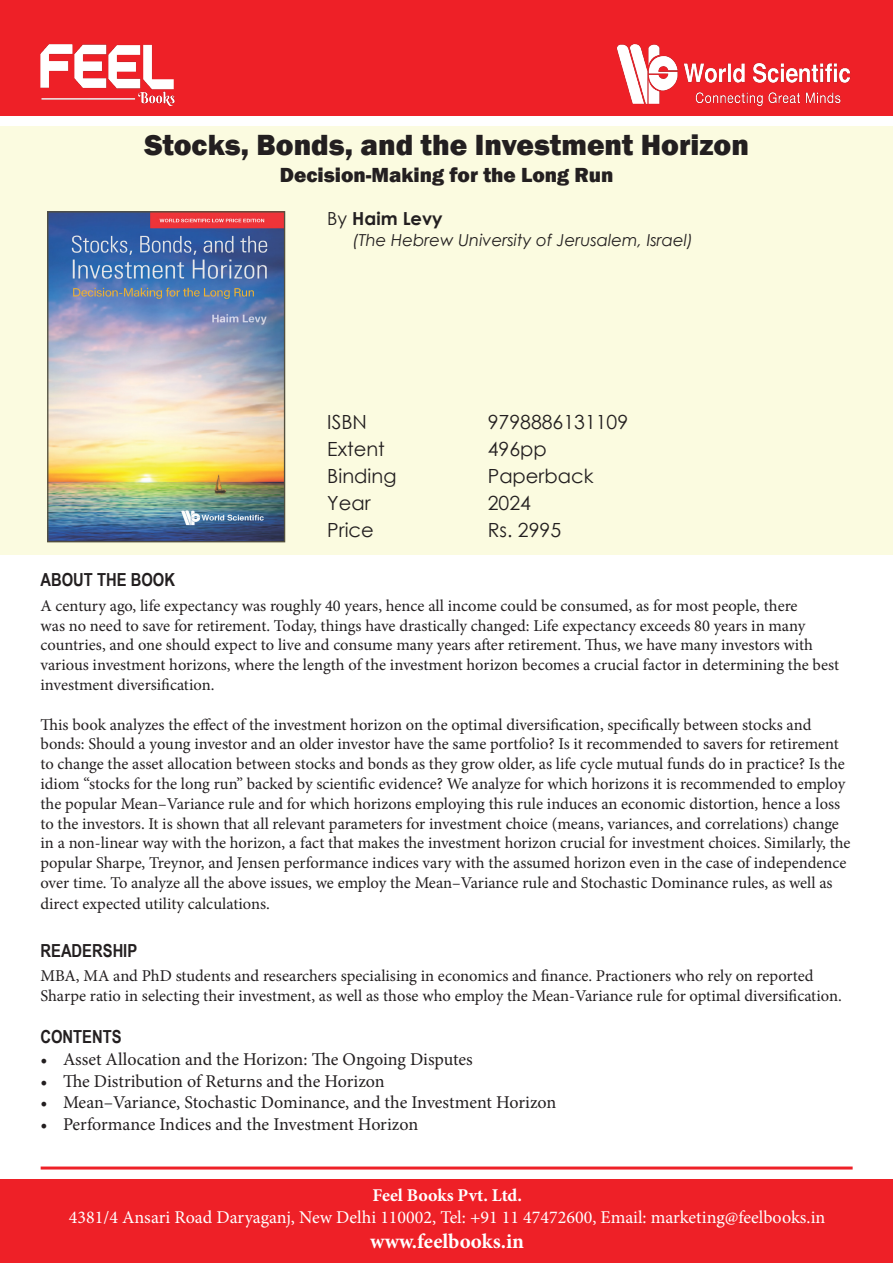
<style>
.page{position:relative;width:893px;height:1263px;background:#fff}
.page>*{position:absolute;margin:0;border:0;box-sizing:border-box;transform-origin:0 0}
.t1{font:800 30px "Franklin Gothic";color:#231f20}
.t2{font:800 21px "Franklin Gothic";color:#231f20}
.t3{font:700 21px "Minion Pro";color:#fff}
.t4{font:19.5px "Century Gothic";color:#231f20}
.t5{font:18px "Minion Pro";letter-spacing:-.005em;color:#231f20}
.t6{font:18px "Minion Pro";color:#fff}
.t7{font:700 18px "Arial Narrow";color:#231f20}
.t8{font:700 18px "Minion Pro";color:#fff}
.t9{font:700 18px "Century Gothic";color:#231f20}
.Text{font:16.5px/20px "Minion Pro";color:#231f20}
.t10{font:italic 16.5px "Century Gothic";color:#231f20}
.s1{font-weight:400}
</style>
<div class="page">
<div style="left:0;top:0;width:893px;height:115px;background:#ee2027"></div>
<img style="left:40px;top:44px;width:135px;height:62px">
<img style="left:616px;top:44px;width:235px;height:63px">
<div style="left:0;top:1179px;width:893px;height:84px;background:#ee2027"></div>
<div style="left:0;top:126px;width:893px;height:429px;background:#fbfbe0"></div>
<img style="left:49px;top:213px;width:234px;height:327px">
<div style="left:47px;top:211px;width:238px;height:331px;border:1px solid #524f3e"></div>
<hr style="left:41px;top:1166px;width:812px;height:3px;background:#ee2027">
<p class="t1" style="left:144px;top:125px;width:606px">Stocks, Bonds, and the Investment Horizon</p>
<p class="t2" style="left:280px;top:161px;width:335px">Decision-Making for the Long Run</p>
<p class="t9" style="left:327px;top:204px;width:117px"><span class="s1">By</span> Haim Levy</p>
<p class="t10" style="left:353px;top:229px;width:342px">(The Hebrew University of Jerusalem, Israel)</p>
<p class="t4" style="left:327px;top:408px;width:41px">ISBN</p>
<p class="t4" style="left:488px;top:408px;width:142px">9798886131109</p>
<p class="t4" style="left:327px;top:435px;width:59px">Extent</p>
<p class="t4" style="left:488px;top:435px;width:61px">496pp</p>
<p class="t4" style="left:327px;top:462px;width:71px">Binding</p>
<p class="t4" style="left:488px;top:462px;width:107px">Paperback</p>
<p class="t4" style="left:327px;top:489px;width:45px">Year</p>
<p class="t4" style="left:488px;top:489px;width:45px">2024</p>
<p class="t4" style="left:327px;top:516px;width:48px">Price</p>
<p class="t4" style="left:488px;top:516px;width:75px">Rs. 2995</p>
<p class="t7" style="left:40px;top:566px;width:136px">ABOUT THE BOOK</p>
<p class="Text" style="left:40px;top:596px;width:800px">A century ago, life expectancy was roughly 40 years, hence all income could be consumed, as for most people, there<br>was no need to save for retirement. Today, things have drastically changed: Life expectancy exceeds 80 years in many countries, and one should expect to live and consume many years after retirement. Thus, we have many investors with various investment horizons, where the length of the investment horizon becomes a crucial factor in determining the best investment diversification.</p>
<p class="Text" style="left:40px;top:714px;width:811px">This book analyzes the effect of the investment horizon on the optimal diversification, specifically between stocks and bonds: Should a young investor and an older investor have the same portfolio? Is it recommended to savers for retirement to change the asset allocation between stocks and bonds as they grow older, as life cycle mutual funds do in practice? Is the idiom “stocks for the long run” backed by scientific evidence? We analyze for which horizons it is recommended to employ the popular Mean–Variance rule and for which horizons employing this rule induces an economic distortion, hence a loss to the investors. It is shown that all relevant parameters for investment choice (means, variances, and correlations) change in a non-linear way with the horizon, a fact that makes the investment horizon crucial for investment choices. Similarly, the popular Sharpe, Treynor, and Jensen performance indices vary with the assumed horizon even in the case of independence over time. To analyze all the above issues, we employ the Mean–Variance rule and Stochastic Dominance rules, as well as direct expected utility calculations.</p>
<p class="t7" style="left:40px;top:937px;width:98px">READERSHIP</p>
<p class="Text" style="left:40px;top:966px;width:803px">MBA, MA and PhD students and researchers specialising in economics and finance. Practioners who rely on reported<br>Sharpe ratio in selecting their investment, as well as those who employ the Mean-Variance rule for optimal diversification.</p>
<p class="t7" style="left:40px;top:1023px;width:83px">CONTENTS</p>
<p class="t5" style="left:40px;top:1047px;width:434px">• Asset Allocation and the Horizon: The Ongoing Disputes</p>
<p class="t5" style="left:40px;top:1069px;width:346px">• The Distribution of Returns and the Horizon</p>
<p class="t5" style="left:40px;top:1090px;width:517px">• Mean–Variance, Stochastic Dominance, and the Investment Horizon</p>
<p class="t5" style="left:40px;top:1112px;width:379px">• Performance Indices and the Investment Horizon</p>
<p class="t8" style="left:372px;top:1182px;width:151px">Feel Books Pvt. Ltd.</p>
<p class="t6" style="left:69px;top:1205px;width:758px">4381/4 Ansari Road Daryaganj, New Delhi 110002, Tel: +91 11 47472600, Email: marketing@feelbooks.in</p>
<p class="t3" style="left:370px;top:1226px;width:156px">www.feelbooks.in</p>
</div>
